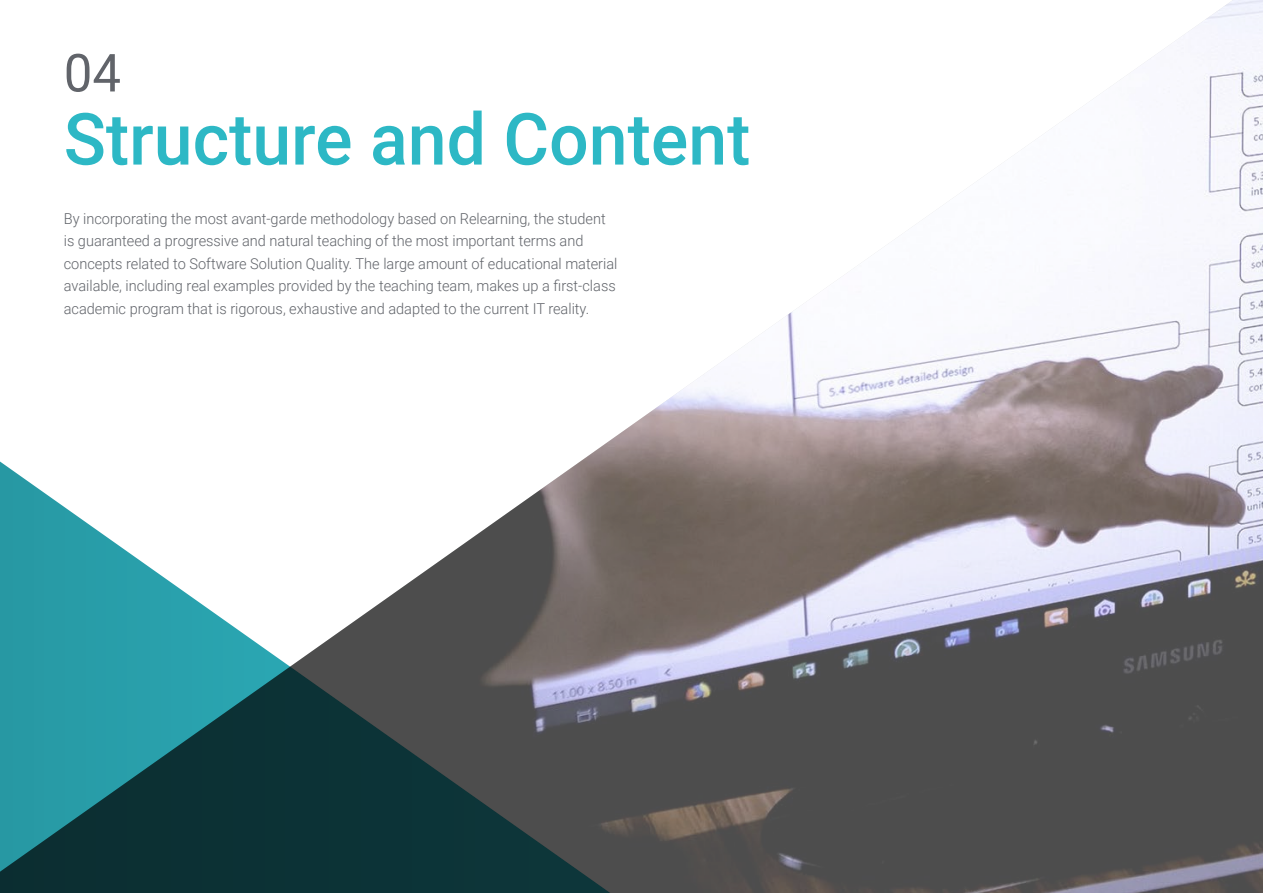
<style>
.page{position:relative;width:1263px;height:893px;background:#fff}
.page>*{position:absolute;margin:0;border:0;box-sizing:border-box;transform-origin:0 0}
.t1{font:500 72px "Roboto";color:#2db8c5}
.t2{font:52.5px "Roboto";color:#61646a}
.t3{font:300 15px/22.5px "Roboto";color:#61646a}
</style>
<div class="page">
<img style="left:602px;top:0;width:661px;height:893px">
<svg style="left:0;top:446px;width:640px;height:447px"></svg>
<h2 class="t2" style="left:64px;top:36px;width:59px">04</h2>
<h1 class="t1" style="left:64px;top:89px;width:688px">Structure and Content</h1>
<p class="t3" style="left:64px;top:207px;width:555px">By incorporating the most avant-garde methodology based on Relearning, the student is guaranteed a progressive and natural teaching of the most important terms and concepts related to Software Solution Quality. The large amount of educational material available, including real examples provided by the teaching team, makes up a first-class academic program that is rigorous, exhaustive and adapted to the current IT reality.</p>
</div>
